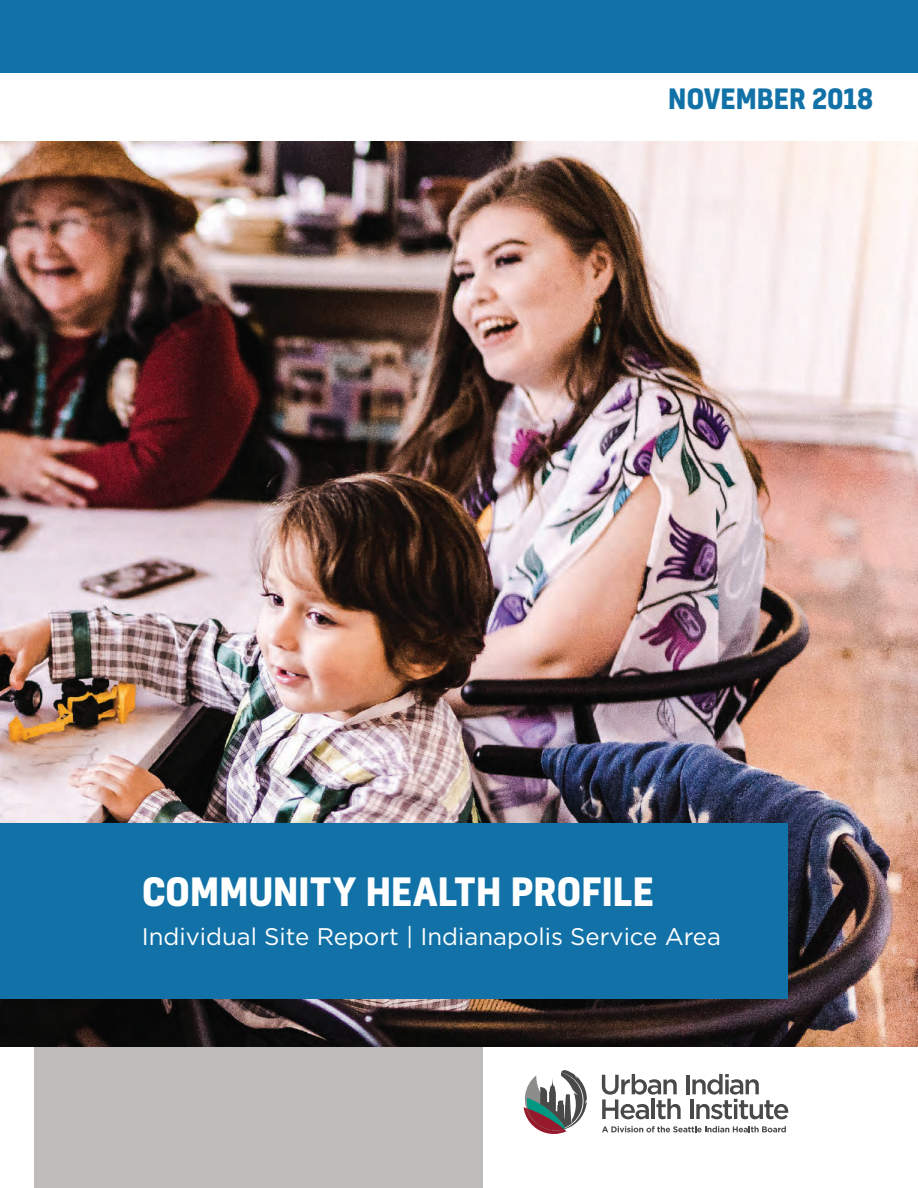
<style>
.page{position:relative;width:918px;height:1188px;background:#fff}
.page>*{position:absolute;margin:0;border:0;box-sizing:border-box;transform-origin:0 0}
.t1{font:700 37.5px "Kelson";color:#fff}
.t2{font:700 27px "Kelson";letter-spacing:-.005em;color:#1272a7}
.t3{font:24px "Gotham";color:#fff}
</style>
<div class="page">
<div style="left:0;top:0;width:918px;height:73px;background:#1272a7"></div>
<div style="left:35px;top:235px;width:448px;height:953px;background:#bdbcbb"></div>
<svg style="left:523px;top:1070px;width:64px;height:64px"></svg>
<hr style="left:686px;top:1075px;width:4px;height:19px;background:#484948">
<svg style="left:602px;top:1074px;width:79px;height:45px"></svg>
<hr style="left:690px;top:1099px;width:4px;height:20px;background:#484948">
<svg style="left:692px;top:1074px;width:96px;height:45px"></svg>
<svg style="left:602px;top:1126px;width:184px;height:6px"></svg>
<img style="left:0;top:142px;width:918px;height:904px">
<div style="left:0;top:824px;width:788px;height:175px;background:#1272a7"></div>
<p class="t2" style="left:668px;top:79px;width:207px">NOVEMBER 2018</p>
<h1 class="t1" style="left:142px;top:865px;width:514px">COMMUNITY HEALTH PROFILE</h1>
<p class="t3" style="left:142px;top:921px;width:581px">Individual Site Report | Indianapolis Service Area</p>
</div>
